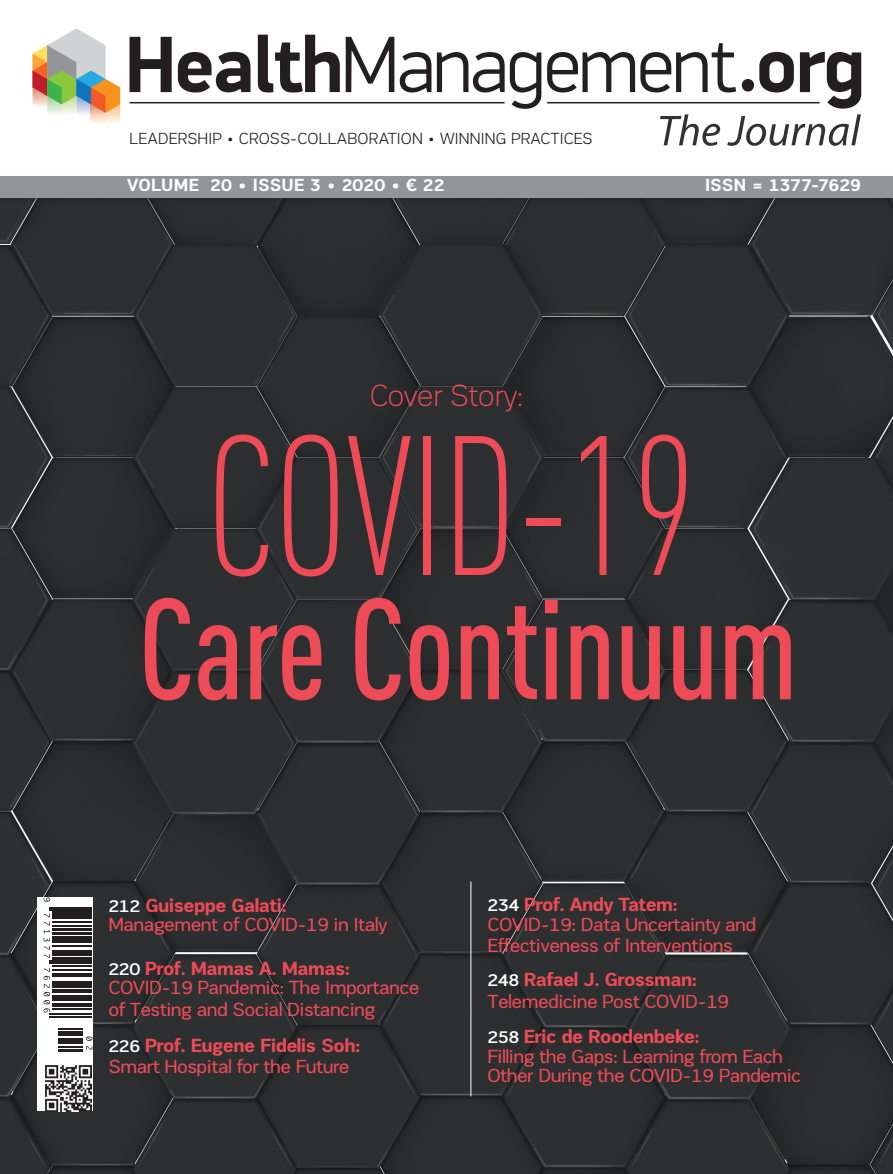
<style>
.page{position:relative;width:893px;height:1174px;background:#fff}
.page>*{position:absolute;margin:0;border:0;box-sizing:border-box;transform-origin:0 0}
.t1{font:300 195px "DIN Cond";letter-spacing:-.01em;color:#ee4b58;scale:.95 1}
.t2{font:500 141px "DIN Cond";letter-spacing:-.01em;color:#ee4b58;scale:.95 1}
.t3{font:100 31.5px "PRC Fidelity";letter-spacing:-.01em;color:#ee4b58}
.t4{font:19.5px/21.6px "PRC Fidelity";letter-spacing:-.03em;color:#ee4b58}
.t5{font:700 19.5px "PRC Fidelity";letter-spacing:-.03em;color:#ee4b58}
.tables___Images_body{font:700 18px "PRC Fidelity";color:#fff}
.tables___Images_body-2{font:300 16.5px "PRC Fidelity";letter-spacing:.01em;color:#231f20}
.s1{font-weight:500;font-size:18px;color:#fff}
</style>
<div class="page">
<div style="left:0;top:205px;width:893px;height:969px;background:#2d2f2f"></div>
<svg style="left:37px;top:897px;width:55px;height:214px"></svg>
<img style="left:45px;top:1065px;width:46px;height:46px">
<hr style="left:50px;top:907px;width:42px;height:1px;background:#231f20">
<hr style="left:50px;top:909px;width:42px;height:1px;background:#231f20">
<svg style="left:44px;top:897px;width:6px;height:4px"></svg>
<hr style="left:53px;top:911px;width:39px;height:2px;background:#231f20">
<hr style="left:53px;top:913px;width:39px;height:1px;background:#231f20">
<hr style="left:53px;top:914px;width:39px;height:1px;background:#231f20">
<hr style="left:53px;top:916px;width:39px;height:1px;background:#231f20">
<hr style="left:53px;top:917px;width:39px;height:1px;background:#231f20">
<hr style="left:53px;top:921px;width:39px;height:1px;background:#231f20">
<hr style="left:53px;top:925px;width:39px;height:1px;background:#231f20">
<hr style="left:53px;top:928px;width:39px;height:1px;background:#231f20">
<hr style="left:53px;top:929px;width:39px;height:1px;background:#231f20">
<hr style="left:53px;top:932px;width:39px;height:1px;background:#231f20">
<hr style="left:53px;top:933px;width:39px;height:2px;background:#231f20">
<hr style="left:53px;top:936px;width:39px;height:1px;background:#231f20">
<hr style="left:53px;top:937px;width:39px;height:1px;background:#231f20">
<hr style="left:53px;top:938px;width:39px;height:1px;background:#231f20">
<hr style="left:53px;top:939px;width:39px;height:1px;background:#231f20">
<hr style="left:53px;top:942px;width:39px;height:1px;background:#231f20">
<hr style="left:53px;top:945px;width:39px;height:1px;background:#231f20">
<hr style="left:53px;top:950px;width:39px;height:1px;background:#231f20">
<hr style="left:53px;top:952px;width:39px;height:1px;background:#231f20">
<hr style="left:53px;top:953px;width:39px;height:1px;background:#231f20">
<hr style="left:53px;top:954px;width:39px;height:1px;background:#231f20">
<hr style="left:53px;top:957px;width:39px;height:1px;background:#231f20">
<hr style="left:53px;top:958px;width:39px;height:1px;background:#231f20">
<svg style="left:44px;top:913px;width:6px;height:45px"></svg>
<hr style="left:50px;top:960px;width:42px;height:1px;background:#231f20">
<hr style="left:50px;top:962px;width:42px;height:2px;background:#231f20">
<hr style="left:53px;top:965px;width:39px;height:1px;background:#231f20">
<hr style="left:53px;top:969px;width:39px;height:1px;background:#231f20">
<hr style="left:53px;top:973px;width:39px;height:1px;background:#231f20">
<hr style="left:53px;top:975px;width:39px;height:1px;background:#231f20">
<hr style="left:53px;top:981px;width:39px;height:1px;background:#231f20">
<hr style="left:53px;top:982px;width:39px;height:1px;background:#231f20">
<hr style="left:53px;top:984px;width:39px;height:2px;background:#231f20">
<hr style="left:53px;top:986px;width:39px;height:1px;background:#231f20">
<hr style="left:53px;top:989px;width:39px;height:1px;background:#231f20">
<hr style="left:53px;top:990px;width:39px;height:1px;background:#231f20">
<hr style="left:53px;top:991px;width:39px;height:1px;background:#231f20">
<hr style="left:53px;top:995px;width:39px;height:1px;background:#231f20">
<hr style="left:53px;top:997px;width:39px;height:1px;background:#231f20">
<hr style="left:53px;top:998px;width:39px;height:1px;background:#231f20">
<hr style="left:53px;top:999px;width:39px;height:2px;background:#231f20">
<hr style="left:53px;top:1003px;width:39px;height:1px;background:#231f20">
<hr style="left:53px;top:1005px;width:39px;height:1px;background:#231f20">
<hr style="left:53px;top:1008px;width:39px;height:1px;background:#231f20">
<svg style="left:44px;top:968px;width:6px;height:44px"></svg>
<hr style="left:50px;top:1013px;width:42px;height:2px;background:#231f20">
<hr style="left:50px;top:1016px;width:42px;height:1px;background:#231f20">
<svg style="left:58px;top:1028px;width:34px;height:23px"></svg>
<svg style="left:130px;top:37px;width:42px;height:55px"></svg>
<svg style="left:178px;top:52px;width:72px;height:40px"></svg>
<svg style="left:258px;top:35px;width:82px;height:58px"></svg>
<svg style="left:346px;top:37px;width:48px;height:55px"></svg>
<svg style="left:400px;top:52px;width:31px;height:40px"></svg>
<svg style="left:437px;top:52px;width:104px;height:57px"></svg>
<svg style="left:547px;top:43px;width:314px;height:103px"></svg>
<hr style="left:130px;top:102px;width:375px;height:1px;background:#231f20">
<hr style="left:547px;top:102px;width:273px;height:1px;background:#231f20">
<svg style="left:33px;top:28px;width:87px;height:95px"></svg>
<div style="left:0;top:174px;width:893px;height:31px;background:#231f20;opacity:.32"></div>
<div style="left:0;top:176px;width:893px;height:21px;background:#939598"></div>
<hr style="left:470px;top:881px;width:1px;height:215px;background:#fff">
<p class="tables___Images_body-2" style="left:129px;top:130px;width:465px">LEADERSHIP • CROSS-COLLABORATION • WINNING PRACTICES</p>
<p class="tables___Images_body" style="left:127px;top:174px;width:319px">VOLUME 20 • ISSUE 3 • 2020 • € 22</p>
<p class="tables___Images_body" style="left:705px;top:174px;width:157px">ISSN = 1377-7629</p>
<p class="t3" style="left:370px;top:379px;width:154px">Cover Story:</p>
<p class="t1" style="left:205px;top:395px;width:518px">COVID-19</p>
<p class="t2" style="left:138px;top:565px;width:696px">Care Continuum</p>
<p class="t5" style="left:108px;top:894px;width:180px"><span class="s1">212</span> Guiseppe Galati:</p>
<p class="t4" style="left:108px;top:914px;width:280px">Management of COVID-19 in Italy</p>
<p class="t5" style="left:108px;top:956px;width:243px"><span class="s1">220</span> Prof. Mamas A. Mamas:</p>
<p class="t4" style="left:108px;top:976px;width:312px">COVID-19 Pandemic: The Importance of Testing and Social Distancing</p>
<p class="t5" style="left:108px;top:1033px;width:254px"><span class="s1">226</span> Prof. Eugene Fidelis Soh:</p>
<p class="t4" style="left:108px;top:1055px;width:242px">Smart Hospital for the Future</p>
<p class="t5" style="left:487px;top:893px;width:192px"><span class="s1">234</span> Prof. Andy Tatem:</p>
<p class="t4" style="left:487px;top:913px;width:270px">COVID-19: Data Uncertainty and<br>Effectiveness of Interventions</p>
<p class="t5" style="left:487px;top:968px;width:211px"><span class="s1">248</span> Rafael J. Grossman:</p>
<p class="t4" style="left:487px;top:990px;width:243px">Telemedicine Post COVID-19</p>
<p class="t5" style="left:487px;top:1025px;width:214px"><span class="s1">258</span> Eric de Roodenbeke:</p>
<p class="t4" style="left:487px;top:1046px;width:315px;line-height:19.5px">Filling the Gaps: Learning from Each<br>Other During the COVID-19 Pandemic</p>
</div>
